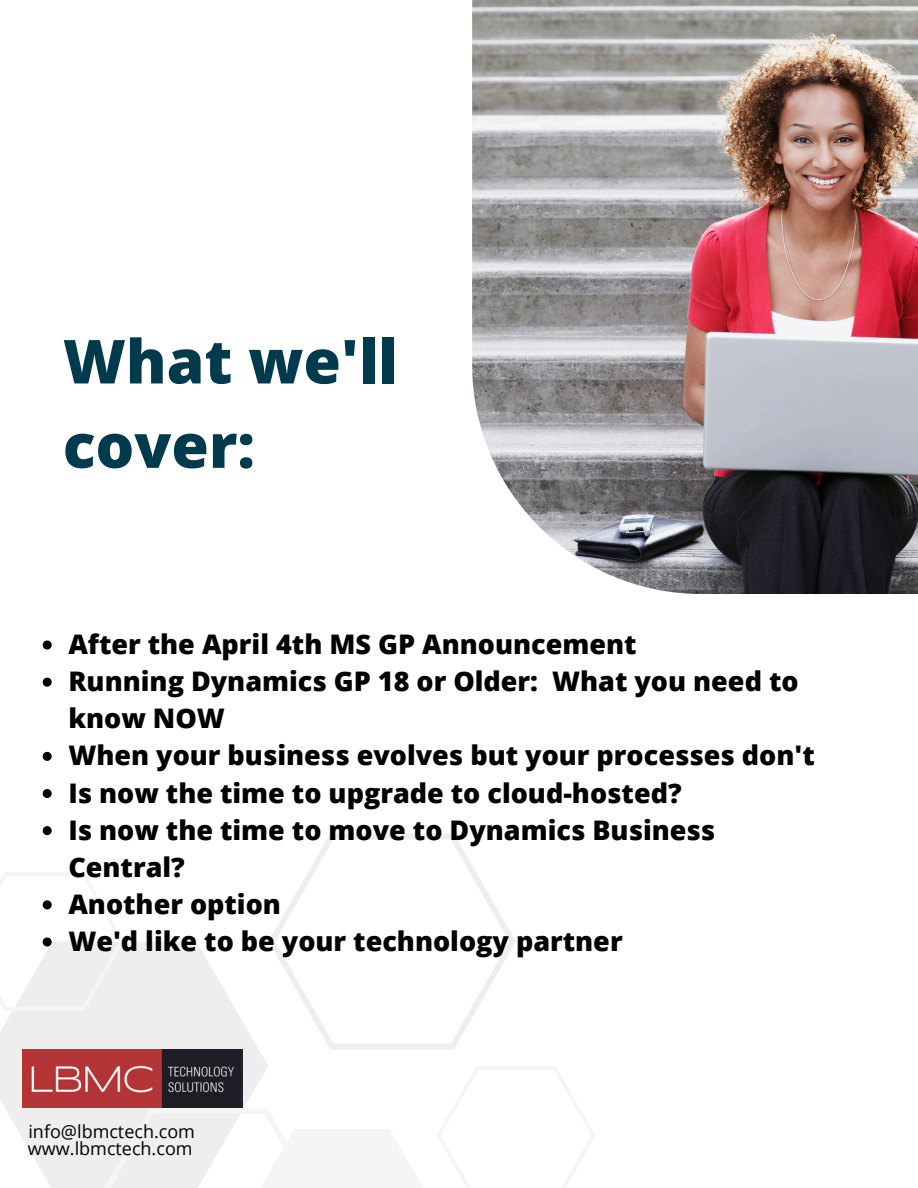
<style>
.page{position:relative;width:918px;height:1188px;background:#fff}
.page>*{position:absolute;margin:0;border:0;box-sizing:border-box;transform-origin:0 0}
.t1{font:800 60.75px/84.3px "Open Sans";color:#003a4d}
.t2{font:800 27px/37.2px "Open Sans";color:#000}
.t3{font:18px "Open Sans";color:#000}
</style>
<div class="page">
<img style="left:472px;top:0;width:446px;height:594px">
<svg style="left:0;top:942px;width:268px;height:246px;fill:#eee"></svg>
<svg style="left:269px;top:834px;width:247px;height:215px"></svg>
<svg style="left:91px;top:1066px;width:177px;height:122px"></svg>
<img style="left:22px;top:1049px;width:221px;height:59px">
<svg style="left:43px;top:641px;width:9px;height:9px"></svg>
<svg style="left:43px;top:678px;width:9px;height:9px"></svg>
<svg style="left:43px;top:752px;width:9px;height:9px"></svg>
<svg style="left:43px;top:789px;width:9px;height:9px"></svg>
<svg style="left:43px;top:826px;width:9px;height:9px"></svg>
<svg style="left:0;top:900px;width:124px;height:111px"></svg>
<p class="t1" style="left:63px;top:318px;width:337px">What we'll cover:</p>
<p class="t2" style="left:68px;top:625px;width:570px">After the April 4th MS GP Announcement</p>
<p class="t2" style="left:68px;top:662px;width:732px">Running Dynamics GP 18 or Older: What you need to know NOW</p>
<p class="t2" style="left:68px;top:736px;width:748px">When your business evolves but your processes don't</p>
<p class="t2" style="left:68px;top:773px;width:615px">Is now the time to upgrade to cloud-hosted?</p>
<p class="t2" style="left:68px;top:811px;width:649px">Is now the time to move to Dynamics Business<br>Central?</p>
<p class="t2" style="left:68px;top:885px;width:214px">Another option</p>
<p class="t2" style="left:68px;top:922px;width:556px">We'd like to be your technology partner</p>
<p class="t3" style="left:28px;top:1119px;width:168px">info@lbmctech.com</p>
<p class="t3" style="left:28px;top:1136px;width:166px">www.lbmctech.com</p>
</div>
